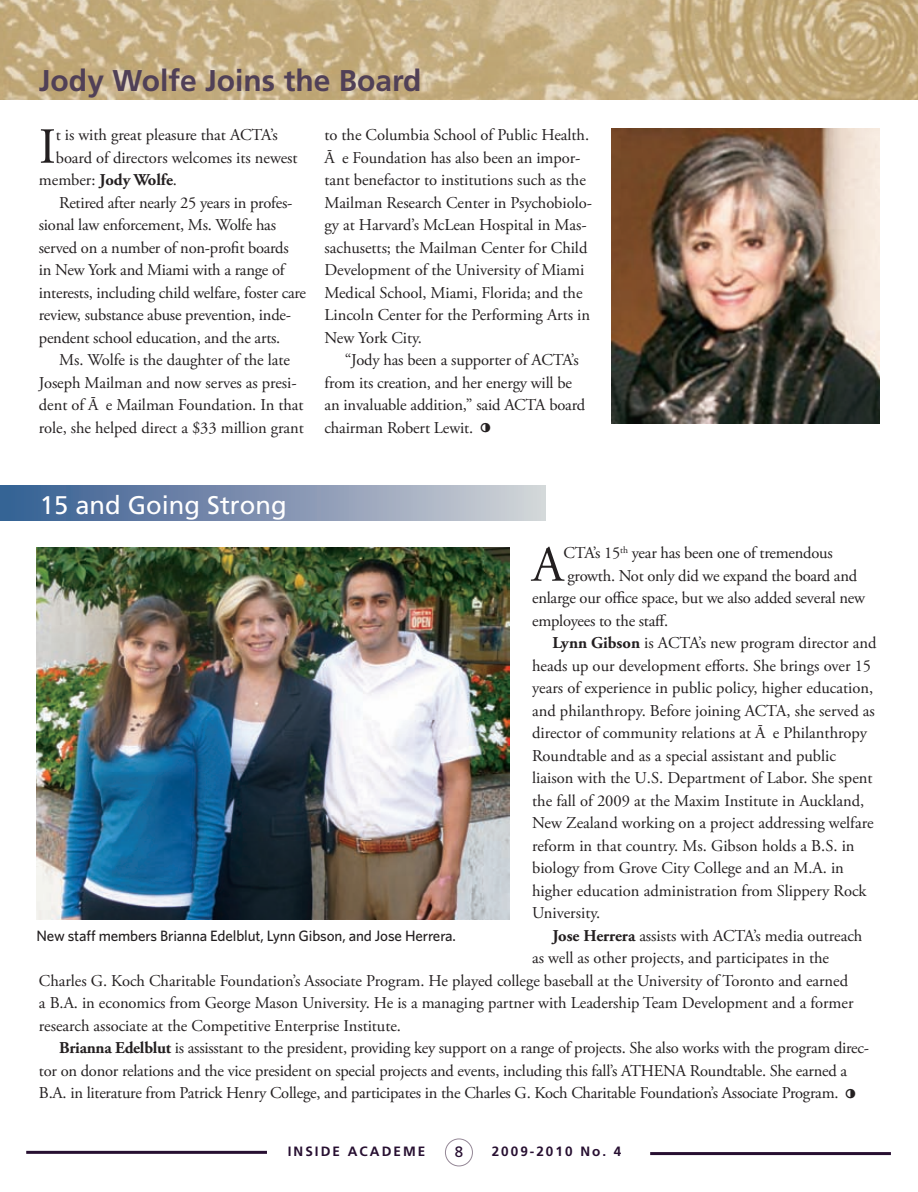
<style>
.page{position:relative;width:918px;height:1192px;background:#fff}
.page>*{position:absolute;margin:0;border:0;box-sizing:border-box;transform-origin:0 0}
.t1{font:50.4px "Adobe Garamond Pro";color:#231f20}
.t2{font:45px "Castellar";color:#231f20}
.t3{font:700 30px "Frutiger";color:#504057}
.t4{font:25.5px "Frutiger";color:#fff}
.t5{font:16.5px/22.5px "Adobe Garamond Pro";letter-spacing:-.005em;color:#231f20}
.t6{font:700 16.5px "Adobe Garamond Pro";letter-spacing:-.005em;color:#231f20}
.t7{font:500 15px "Whitney";letter-spacing:-.01em;color:#231f20}
.t8{font:15px "Frutiger";color:#270f31}
.t9{font:700 13.5px "Frutiger";letter-spacing:.15em;color:#270f31}
.s1{font-weight:400}
.s2{font-weight:700}
</style>
<div class="page">
<div style="left:445px;top:1138px;width:27px;height:28px;border:1px solid #948796;border-radius:50%"></div>
<hr style="left:650px;top:1152px;width:240px;height:3px;background:#270f31">
<hr style="left:26px;top:1151px;width:241px;height:3px;background:#270f31">
<img style="left:0;top:0;width:917px;height:99px">
<div style="left:0;top:485px;width:545px;height:35px;background:linear-gradient(to right,#355b91,#d2d1d6)"></div>
<img style="left:36px;top:547px;width:473px;height:372px">
<img style="left:611px;top:128px;width:268px;height:296px">
<h3 class="t3" style="left:39px;top:63px;width:384px">Jody Wolfe Joins the Board</h3>
<h1 class="t1" style="left:39px;top:116px;width:19px">I</h1>
<p class="t5" style="left:56px;top:124px;width:223px">t is with great pleasure that ACTA’s</p>
<p class="t5" style="left:324px;top:124px;width:269px">to the Columbia School of Public Health.<br>Ā e Foundation has also been an impor&shy;tant benefactor to institutions such as the Mailman Research Center in Psychobiolo&shy;gy at Harvard’s McLean Hospital in Mas&shy;sachusetts; the Mailman Center for Child Development of the University of Miami Medical School, Miami, Florida; and the Lincoln Center for the Performing Arts in New York City.</p>
<p class="t5" style="left:324px;top:349px;width:262px;text-indent:20px">“Jody has been a supporter of ACTA’s from its creation, and her energy will be an invaluable addition,” said ACTA board chairman Robert Lewit.</p>
<p class="t5" style="left:56px;top:147px;width:243px">board of directors welcomes its newest</p>
<p class="t6" style="left:39px;top:170px;width:140px"><span class="s1">member:</span> Jody Wolfe<span class="s1">.</span></p>
<p class="t5" style="left:59px;top:192px;width:235px">Retired after nearly 25 years in profes-</p>
<p class="t5" style="left:39px;top:214px;width:238px">sional law enforcement, Ms. Wolfe has</p>
<p class="t5" style="left:39px;top:237px;width:251px">served on a number of non-profit boards</p>
<p class="t5" style="left:39px;top:259px;width:247px">in New York and Miami with a range of</p>
<p class="t5" style="left:39px;top:282px;width:269px">interests, including child welfare, foster care</p>
<p class="t5" style="left:39px;top:304px;width:254px">review, substance abuse prevention, inde-</p>
<p class="t5" style="left:39px;top:327px;width:243px">pendent school education, and the arts.</p>
<p class="t5" style="left:59px;top:349px;width:232px">Ms. Wolfe is the daughter of the late</p>
<p class="t5" style="left:39px;top:372px;width:259px">Joseph Mailman and now serves as presi-</p>
<p class="t5" style="left:39px;top:394px;width:266px">dent of Ā e Mailman Foundation. In that</p>
<p class="t5" style="left:39px;top:417px;width:266px">role, she helped direct a $33 million grant</p>
<h2 class="t2" style="left:477px;top:404px;width:17px">•</h2>
<h3 class="t4" style="left:40px;top:490px;width:248px">15 and Going Strong</h3>
<h1 class="t1" style="left:532px;top:534px;width:33px">A</h1>
<p class="t5" style="left:563px;top:542px;width:270px">CTA’s 15<sup>th</sup> year has been one of tremendous</p>
<p class="t5" style="left:567px;top:565px;width:291px">growth. Not only did we expand the board and</p>
<p class="t5" style="left:532px;top:587px;width:334px">enlarge our office space, but we also added several new</p>
<p class="t5" style="left:532px;top:610px;width:138px">employees to the staff.</p>
<p class="t5" style="left:552px;top:632px;width:325px"><span class="s2">Lynn Gibson</span> is ACTA’s new program director and</p>
<p class="t5" style="left:532px;top:655px;width:340px">heads up our development efforts. She brings over 15</p>
<p class="t5" style="left:532px;top:677px;width:342px">years of experience in public policy, higher education,</p>
<p class="t5" style="left:532px;top:700px;width:344px">and philanthropy. Before joining ACTA, she served as</p>
<p class="t5" style="left:532px;top:722px;width:336px">director of community relations at Ā e Philanthropy</p>
<p class="t5" style="left:532px;top:745px;width:305px">Roundtable and as a special assistant and public</p>
<p class="t5" style="left:532px;top:767px;width:342px">liaison with the U.S. Department of Labor. She spent</p>
<p class="t5" style="left:532px;top:790px;width:333px">the fall of 2009 at the Maxim Institute in Auckland,</p>
<p class="t5" style="left:532px;top:812px;width:343px">New Zealand working on a project addressing welfare</p>
<p class="t5" style="left:532px;top:835px;width:324px">reform in that country. Ms. Gibson holds a B.S. in</p>
<p class="t5" style="left:532px;top:857px;width:313px">biology from Grove City College and an M.A. in</p>
<p class="t5" style="left:532px;top:880px;width:336px">higher education administration from Slippery Rock</p>
<p class="t5" style="left:532px;top:902px;width:70px">University.</p>
<p class="t5" style="left:552px;top:925px;width:311px"><span class="s2">Jose He rrera</span> assists with ACTA’s media outreach</p>
<p class="t5" style="left:532px;top:947px;width:298px">as well as other projects, and participates in the</p>
<p class="t5" style="left:39px;top:970px;width:810px">Charles G. Koch Charitable Foundation’s Associate Program. He played college baseball at the University of Toronto and earned</p>
<p class="t5" style="left:39px;top:992px;width:815px">a B.A. in economics from George Mason University. He is a managing partner with Leadership Team Development and a former</p>
<p class="t5" style="left:39px;top:1015px;width:363px">research associate at the Competitive Enterprise Institute.</p>
<p class="t5" style="left:59px;top:1037px;width:811px"><span class="s2">Brianna Edelblut</span> is assisstant to the president, providing key support on a range of projects. She also works with the program direc-</p>
<p class="t5" style="left:39px;top:1060px;width:809px">tor on donor relations and the vice president on special projects and events, including this fall’s ATHENA Roundtable. She earned a</p>
<p class="t5" style="left:39px;top:1082px;width:800px">B.A. in literature from Patrick Henry College, and participates in the Charles G. Koch Charitable Foundation’s Associate Program.</p>
<h2 class="t2" style="left:842px;top:1069px;width:17px">•</h2>
<p class="t7" style="left:36px;top:927px;width:421px">New staff members Brianna Edelblut, Lynn Gibson, and Jose Herrera.</p>
<p class="t8" style="left:455px;top:1143px;width:10px">8</p>
<p class="t9" style="left:288px;top:1144px;width:139px">INSIDE ACADEME</p>
<p class="t9" style="left:491px;top:1144px;width:131px">2009-2010 No. 4</p>
</div>
